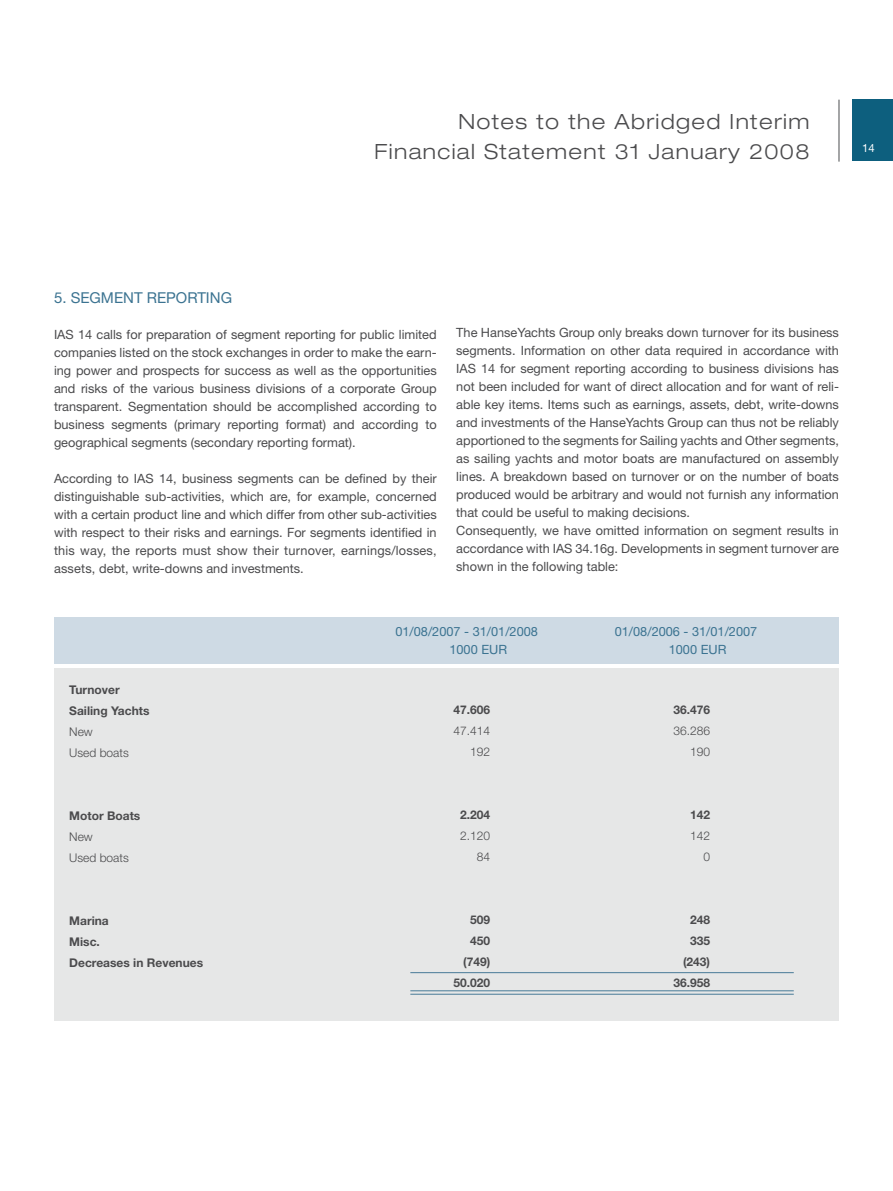
<style>
.page{position:relative;width:893px;height:1191px;background:#fff}
.page>*{position:absolute;margin:0;border:0;box-sizing:border-box;transform-origin:0 0}
.t1{font:300 expanded 21px/30px "Helvetica Neue";letter-spacing:.065em;color:#4b4b4d;text-align:right}
.t2{font:15px "Helvetica Neue";color:#3b7391}
.t3{font:12.75px/18px "Helvetica Neue";color:#4b4b4d;text-align:justify}
.t4{font:12.75px/18px "Helvetica Neue";color:#3b7391}
.t5{font:700 12px/21px "Helvetica Neue";color:#4b4b4d}
.t6{font:300 12px/21px "Helvetica Neue";color:#4b4b4d;text-align:right}
.t7{font:11.25px "Helvetica Neue";color:#fff}
</style>
<div class="page">
<hr style="left:838px;top:100px;width:2px;height:62px;background:#87888a">
<div style="left:852px;top:99px;width:41px;height:61px;background:#0d5f7e"></div>
<div style="left:54px;top:617px;width:785px;height:46px;background:#cedae4"></div>
<div style="left:54px;top:668px;width:785px;height:352px;background:#e6e7e7"></div>
<hr style="left:410px;top:972px;width:384px;height:1px;background:#477a97">
<hr style="left:410px;top:990px;width:384px;height:1px;background:#477a97">
<hr style="left:410px;top:993px;width:384px;height:1px;background:#477a97">
<h1 class="t1" style="left:375px;top:106px;width:436px">Notes to the Abridged Interim<br>Financial Statement 31 January 2008</h1>
<p class="t7" style="left:862px;top:141px;width:14px">14</p>
<p class="t2" style="left:54px;top:288px;width:38px">5. Segment</p>
<p class="t2" style="left:147px;top:288px;width:21px">Reporting</p>
<p class="t3" style="left:54px;top:325px;width:384px">IAS 14 calls for preparation of segment reporting for public limited companies listed on the stock exchanges in order to make the earn&shy;ing power and prospects for success as well as the opportunities and risks of the various business divisions of a corporate Group transparent. Segmentation should be accomplished according to business segments (primary reporting format) and according to geographical segments (secondary reporting format).</p>
<p class="t3" style="left:54px;top:469px;width:384px">According to IAS 14, business segments can be defined by their distinguishable sub-activities, which are, for example, concerned with a certain product line and which differ from other sub-activities with respect to their risks and earnings. For segments identified in this way, the reports must show their turnover, earnings/losses, assets, debt, write-downs and investments.</p>
<p class="t3" style="left:456px;top:323px;width:384px;text-align:left">The HanseYachts Group only breaks down turnover for its business segments. Information on other data required in accordance with IAS 14 for segment reporting according to business divisions has not been included for want of direct allocation and for want of reli&shy;able key items. Items such as earnings, assets, debt, write-downs and investments of the HanseYachts Group can thus not be reliably apportioned to the segments for Sailing yachts and Other segments, as sailing yachts and motor boats are manufactured on assembly lines. A breakdown based on turnover or on the number of boats produced would be arbitrary and would not furnish any information that could be useful to making decisions.<br>Consequently, we have omitted information on segment results in accordance with IAS 34.16g. Developments in segment turnover are shown in the following table:</p>
<p class="t5" style="left:69px;top:679px;width:82px">Turnover<br>Sailing Yachts</p>
<p class="t6" style="left:69px;top:721px;width:61px;text-align:left">New<br>Used boats</p>
<p class="t5" style="left:69px;top:805px;width:73px">Motor Boats</p>
<p class="t6" style="left:69px;top:826px;width:61px;text-align:left">New<br>Used boats</p>
<p class="t5" style="left:69px;top:910px;width:135px">Marina<br>Misc.<br>Decreases in Revenues</p>
<p class="t4" style="left:449px;top:622px;width:90px;text-indent:-54px">01/08/2007 - 31/01/2008<br>1000 EUR</p>
<p class="t4" style="left:669px;top:622px;width:90px;text-indent:-54px">01/08/2006 - 31/01/2007<br>1000 EUR</p>
<p class="t5" style="left:454px;top:699px;width:38px">47.606</p>
<p class="t6" style="left:454px;top:720px;width:38px">47.414<br>192</p>
<p class="t5" style="left:460px;top:804px;width:32px">2.204</p>
<p class="t6" style="left:460px;top:825px;width:32px">2.120<br>84</p>
<p class="t5" style="left:454px;top:909px;width:38px;text-align:right">509<br>450 (749)<br>50.020</p>
<p class="t5" style="left:673px;top:699px;width:38px">36.476</p>
<p class="t6" style="left:673px;top:720px;width:38px">36.286<br>190</p>
<p class="t5" style="left:690px;top:804px;width:22px">142</p>
<p class="t6" style="left:690px;top:825px;width:22px">142<br>0</p>
<p class="t5" style="left:673px;top:909px;width:38px;text-align:right">248<br>335 (243)<br>36.958</p>
</div>
